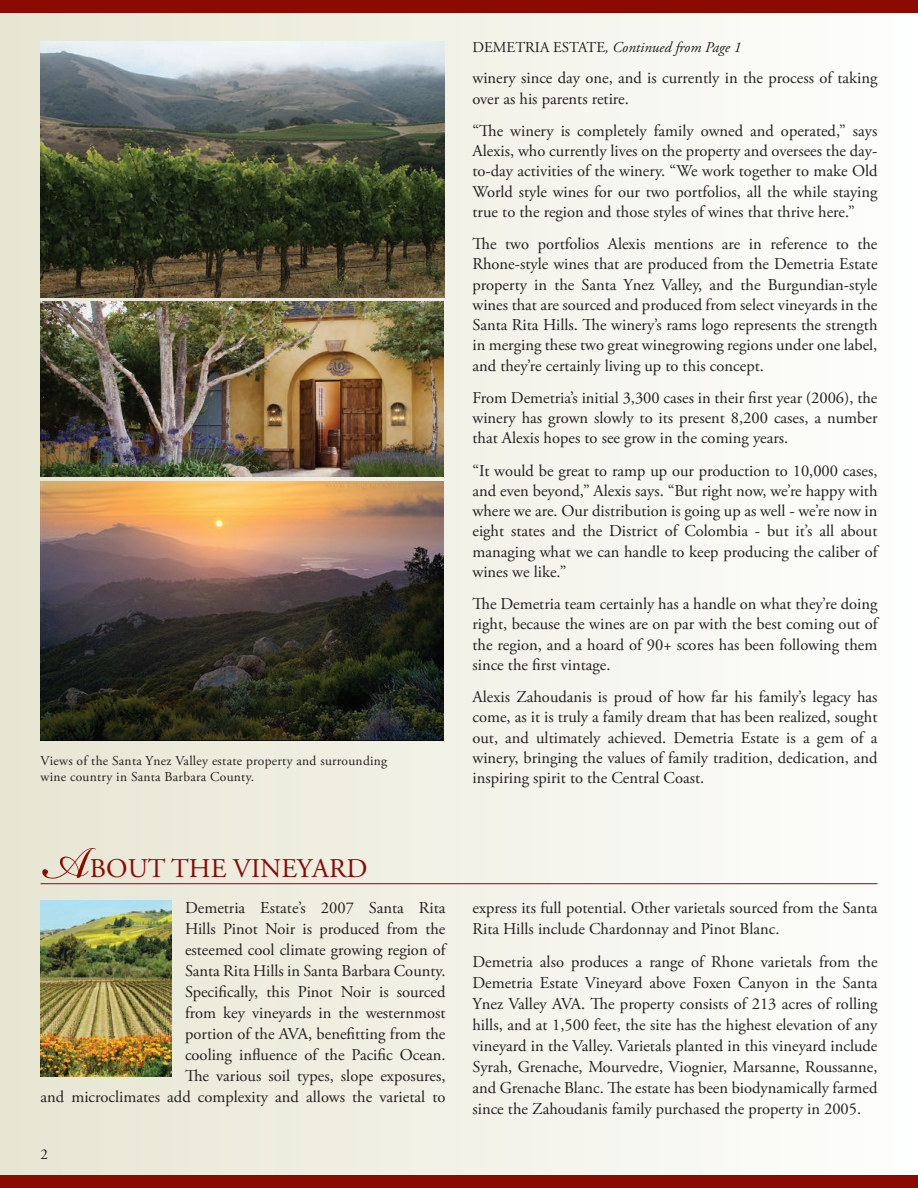
<style>
.page{position:relative;width:918px;height:1188px;background:#fff}
.page>*{position:absolute;margin:0;border:0;box-sizing:border-box;transform-origin:0 0}
.t1{font:italic 69px "Bickham Script Pro";color:#8b0a02}
.t2{font:27px "Adobe Garamond Pro";color:#8b0a02}
.t3{font:16.5px/20.2px "Adobe Garamond Pro";color:#231f20;text-align:justify}
.t4{font:italic 15px "Adobe Garamond Pro";color:#231f20}
.t5{font:15px "Adobe Garamond Pro";color:#231f20}
.t6{font:13.5px/16.2px "Adobe Garamond Pro";letter-spacing:.02em;color:#231f20}
.s1{font-style:normal}
</style>
<div class="page">
<div style="left:0;top:1px;width:918px;height:1177px;background:linear-gradient(to right,#e5e4d1,#fefffe)"></div>
<div style="left:0;top:1175px;width:918px;height:13px;background:#8b0a02"></div>
<div style="left:0;top:0;width:918px;height:13px;background:#8b0a02"></div>
<hr style="left:40px;top:883px;width:838px;height:1px;background:#8b0a02">
<img style="left:40px;top:481px;width:404px;height:259px">
<img style="left:40px;top:301px;width:404px;height:176px">
<img style="left:41px;top:41px;width:403px;height:256px">
<img style="left:40px;top:901px;width:132px;height:175px">
<p class="t6" style="left:40px;top:753px;width:348px">Views of the Santa Ynez Valley estate property and surrounding wine country in Santa Barbara County.</p>
<h1 class="t1" style="left:42px;top:813px;width:99px">A</h1>
<h2 class="t2" style="left:90px;top:853px;width:279px">BOUT THE VINEYARD</h2>
<p class="t3" style="left:41px;top:898px;width:407px;line-height:21px;text-align:right">Demetria Estate’s 2007 Santa Rita<br>Hills Pinot Noir is produced from the<br>esteemed cool climate growing region of<br>Santa Rita Hills in Santa Barbara County.<br>Specifically, this Pinot Noir is sourced<br>from key vineyards in the westernmost<br>portion of the AVA, benefitting from the<br>cooling influence of the Pacific Ocean.<br>The various soil types, slope exposures,<br>and microclimates add complexity and allows the varietal to</p>
<p class="t5" style="left:40px;top:1146px;width:9px">2</p>
<p class="t4" style="left:472px;top:39px;width:270px"><span class="s1">DEMETRIA ESTATE</span>, Continued from Page 1</p>
<p class="t3" style="left:472px;top:69px;width:406px">winery since day one, and is currently in the process of taking over as his parents retire.</p>
<p class="t3" style="left:472px;top:121px;width:407px">“The winery is completely family owned and operated,” says Alexis, who currently lives on the property and oversees the day&shy;to-day activities of the winery. “We work together to make Old World style wines for our two portfolios, all the while staying true to the region and those styles of wines that thrive here.”</p>
<p class="t3" style="left:472px;top:234px;width:407px">The two portfolios Alexis mentions are in reference to the Rhone-style wines that are produced from the Demetria Estate property in the Santa Ynez Valley, and the Burgundian-style wines that are sourced and produced from select vineyards in the Santa Rita Hills. The winery’s rams logo represents the strength in merging these two great winegrowing regions under one label, and they’re certainly living up to this concept.</p>
<p class="t3" style="left:472px;top:388px;width:407px">From Demetria’s initial 3,300 cases in their first year (2006), the winery has grown slowly to its present 8,200 cases, a number that Alexis hopes to see grow in the coming years.</p>
<p class="t3" style="left:472px;top:461px;width:407px">“It would be great to ramp up our production to 10,000 cases, and even beyond,” Alexis says. “But right now, we’re happy with where we are. Our distribution is going up as well - we’re now in eight states and the District of Colombia - but it’s all about managing what we can handle to keep producing the caliber of wines we like.”</p>
<p class="t3" style="left:472px;top:594px;width:407px">The Demetria team certainly has a handle on what they’re doing right, because the wines are on par with the best coming out of the region, and a hoard of 90+ scores has been following them since the first vintage.</p>
<p class="t3" style="left:472px;top:687px;width:407px">Alexis Zahoudanis is proud of how far his family’s legacy has come, as it is truly a family dream that has been realized, sought out, and ultimately achieved. Demetria Estate is a gem of a winery, bringing the values of family tradition, dedication, and inspiring spirit to the Central Coast.</p>
<p class="t3" style="left:472px;top:898px;width:407px;line-height:21px">express its full potential. Other varietals sourced from the Santa<br>Rita Hills include Chardonnay and Pinot Blanc.</p>
<p class="t3" style="left:472px;top:952px;width:407px;line-height:21px">Demetria also produces a range of Rhone varietals from the Demetria Estate Vineyard above Foxen Canyon in the Santa Ynez Valley AVA. The property consists of 213 acres of rolling hills, and at 1,500 feet, the site has the highest elevation of any vineyard in the Valley. Varietals planted in this vineyard include Syrah, Grenache, Mourvedre, Viognier, Marsanne, Roussanne, and Grenache Blanc. The estate has been biodynamically farmed since the Zahoudanis family purchased the property in 2005.</p>
</div>
